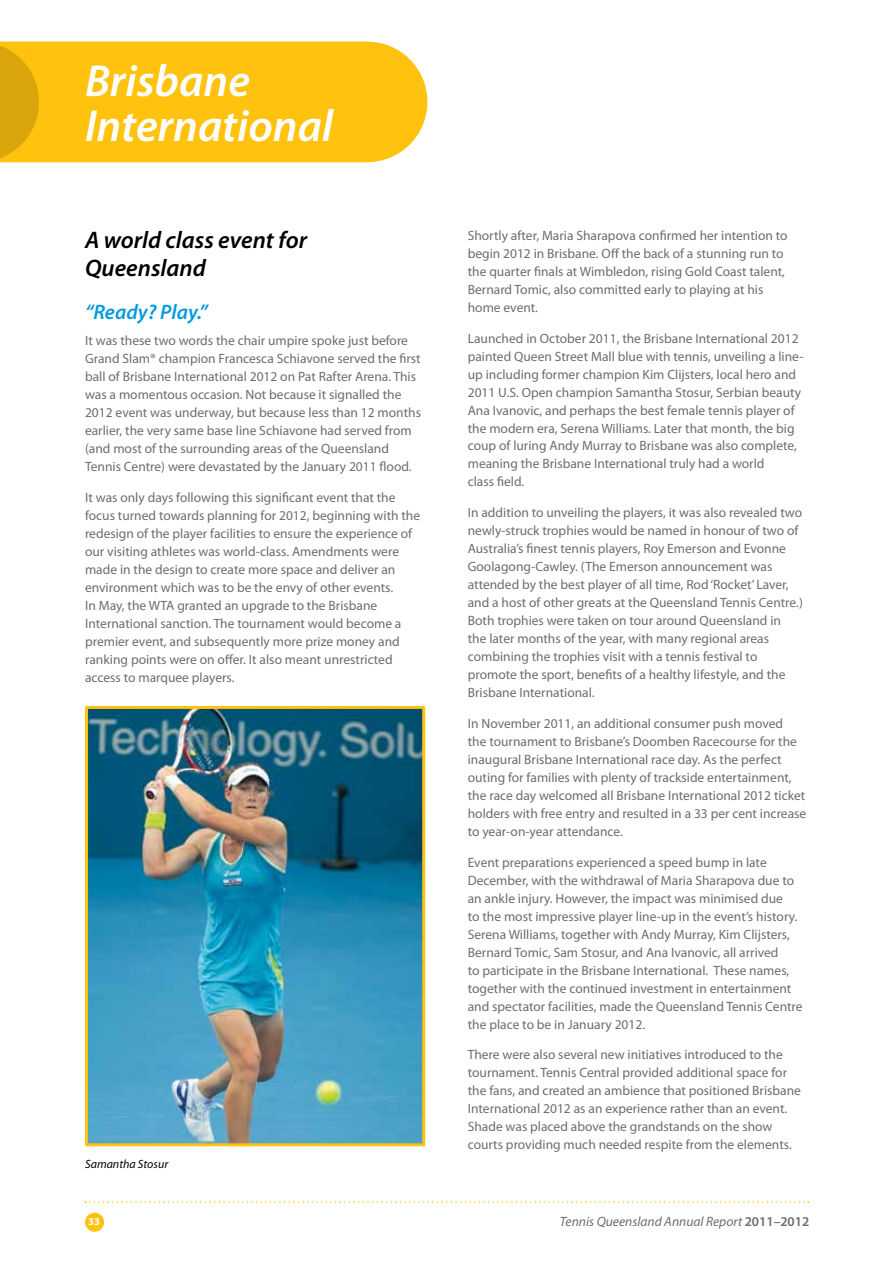
<style>
.page{position:relative;width:893px;height:1263px;background:#fff}
.page>*{position:absolute;margin:0;border:0;box-sizing:border-box;transform-origin:0 0}
.t1{font:italic 600 45px/45px "Myriad Pro";color:#fff}
.t2{font:italic 600 24px/28.8px "Myriad Pro";color:#000}
.t3{font:italic 600 21px "Myriad Pro";color:#009bdf}
.t4{font:13.5px/18px "Myriad Pro";color:#6d6e67}
.t5{font:italic 13.5px "Myriad Pro";color:#6d6e67}
.t6{font:italic 12px "Myriad Pro";color:#000}
.t7{font:700 10.5px "Myriad Pro";color:#fff}
.s1{font-weight:600;font-style:normal}
</style>
<div class="page">
<svg style="left:85px;top:1201px;width:724px;height:2px"></svg>
<div style="left:85px;top:1213px;width:19px;height:19px;background:#ffc20e;border-radius:50%"></div>
<div style="left:0;top:42px;width:367px;height:120px;background:#ffc20e"></div>
<img style="left:89px;top:710px;width:332px;height:432px">
<div style="left:85px;top:706px;width:340px;height:440px;border:3px solid #ffc20e"></div>
<h1 class="t1" style="left:85px;top:57px;width:250px">Brisbane<br>International</h1>
<h2 class="t2" style="left:85px;top:225px;width:224px">A world class event for<br>Queensland</h2>
<h3 class="t3" style="left:85px;top:298px;width:124px">“Ready? Play.”</h3>
<p class="t4" style="left:85px;top:331px;width:337px">It was these two words the chair umpire spoke just before Grand Slam® champion Francesca Schiavone served the first ball of Brisbane International 2012 on Pat Rafter Arena. This was a momentous occasion. Not because it signalled the 2012 event was underway, but because less than 12 months earlier, the very same base line Schiavone had served from (and most of the surrounding areas of the Queensland Tennis Centre) were devastated by the January 2011 flood.</p>
<p class="t4" style="left:85px;top:488px;width:337px">It was only days following this significant event that the focus turned towards planning for 2012, beginning with the redesign of the player facilities to ensure the experience of our visiting athletes was world-class. Amendments were made in the design to create more space and deliver an environment which was to be the envy of other events.<br>In May, the WTA granted an upgrade to the Brisbane International sanction. The tournament would become a premier event, and subsequently more prize money and ranking points were on offer. It also meant unrestricted access to marquee players.</p>
<p class="t6" style="left:85px;top:1156px;width:85px">Samantha Stosur</p>
<p class="t4" style="left:468px;top:226px;width:321px">Shortly after, Maria Sharapova confirmed her intention to begin 2012 in Brisbane. Off the back of a stunning run to the quarter finals at Wimbledon, rising Gold Coast talent, Bernard Tomic, also committed early to playing at his home event.</p>
<p class="t4" style="left:468px;top:329px;width:337px">Launched in October 2011, the Brisbane International 2012 painted Queen Street Mall blue with tennis, unveiling a line&shy;up including former champion Kim Clijsters, local hero and 2011 U.S. Open champion Samantha Stosur, Serbian beauty Ana Ivanovic, and perhaps the best female tennis player of the modern era, Serena Williams. Later that month, the big coup of luring Andy Murray to Brisbane was also complete, meaning the Brisbane International truly had a world<br>class field.</p>
<p class="t4" style="left:468px;top:503px;width:337px">In addition to unveiling the players, it was also revealed two newly-struck trophies would be named in honour of two of Australia’s finest tennis players, Roy Emerson and Evonne Goolagong-Cawley. (The Emerson announcement was attended by the best player of all time, Rod ‘Rocket’ Laver, and a host of other greats at the Queensland Tennis Centre.)<br>Both trophies were taken on tour around Queensland in the later months of the year, with many regional areas combining the trophies visit with a tennis festival to promote the sport, benefits of a healthy lifestyle, and the Brisbane International.</p>
<p class="t4" style="left:468px;top:714px;width:340px">In November 2011, an additional consumer push moved<br>the tournament to Brisbane’s Doomben Racecourse for the inaugural Brisbane International race day. As the perfect outing for families with plenty of trackside entertainment, the race day welcomed all Brisbane International 2012 ticket holders with free entry and resulted in a 33 per cent increase to year-on-year attendance.</p>
<p class="t4" style="left:468px;top:853px;width:336px">Event preparations experienced a speed bump in late December, with the withdrawal of Maria Sharapova due to an ankle injury. However, the impact was minimised due<br>to the most impressive player line-up in the event’s history.<br>Serena Williams, together with Andy Murray, Kim Clijsters, Bernard Tomic, Sam Stosur, and Ana Ivanovic, all arrived<br>to participate in the Brisbane International. These names, together with the continued investment in entertainment and spectator facilities, made the Queensland Tennis Centre the place to be in January 2012.</p>
<p class="t4" style="left:468px;top:1046px;width:335px">There were also several new initiatives introduced to the tournament. Tennis Central provided additional space for the fans, and created an ambience that positioned Brisbane International 2012 as an experience rather than an event.<br>Shade was placed above the grandstands on the show courts providing much needed respite from the elements.</p>
<p class="t7" style="left:88px;top:1215px;width:13px">33</p>
<p class="t5" style="left:560px;top:1213px;width:251px">Tennis Queensland Annual Report <span class="s1">2011–2012</span></p>
</div>
